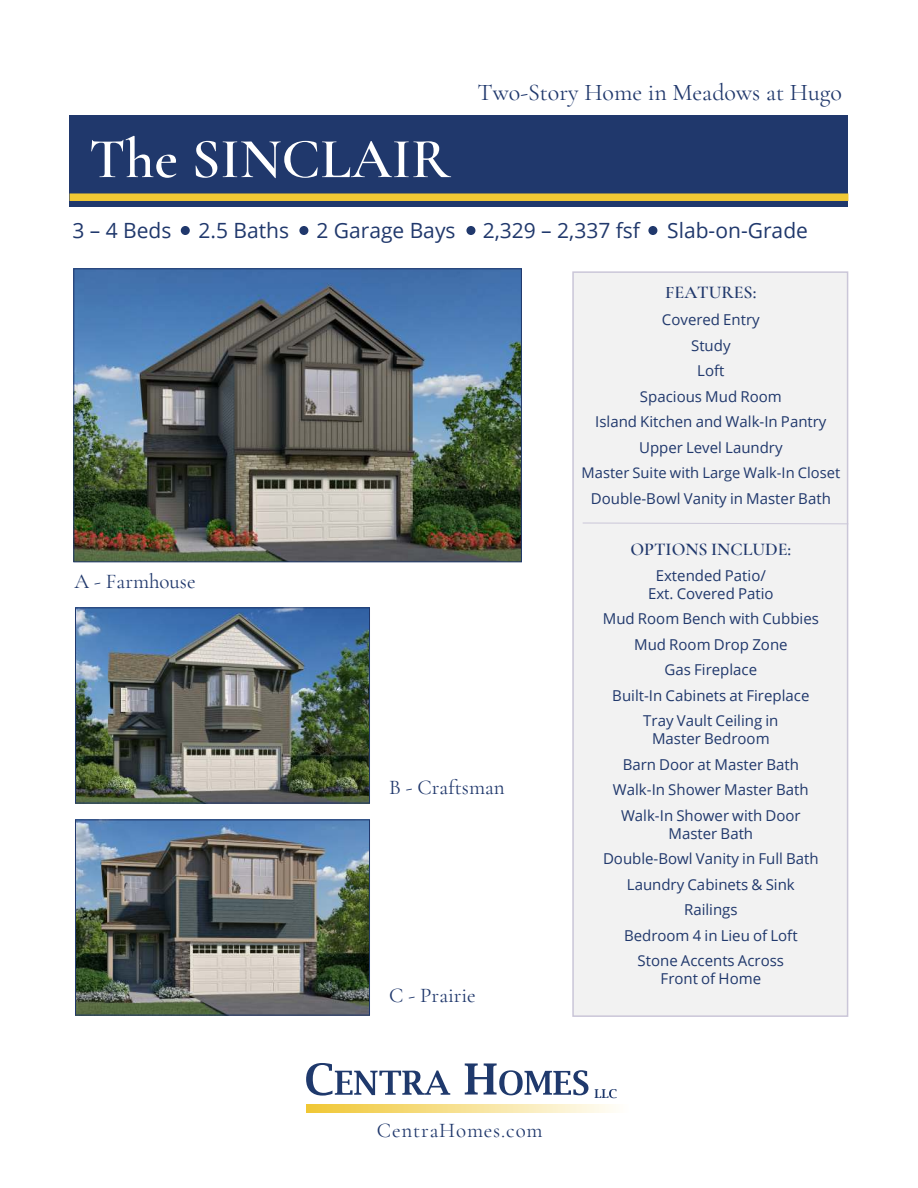
<style>
.page{position:relative;width:918px;height:1188px;background:#fff}
.page>*{position:absolute;margin:0;border:0;box-sizing:border-box;transform-origin:0 0}
.t1{font:600 57px "Cormorant Garamond";color:#fff}
.t2{font:24px "Cormorant Garamond";color:#20386c}
.t3{font:21px "Open Sans";color:#20386c}
.t4{font:21px "Cormorant Garamond";color:#20386c}
.t5{font:21px "Cormorant Garamond";letter-spacing:.04em;color:#20386c}
.t6{font:600 18px "Cormorant Garamond";color:#20386c}
.t7{font:15px/25.5px "Open Sans";color:#20386c;text-align:center}
.t8{font:14.7px "Open Sans";color:#20386c}
</style>
<div class="page">
<div style="left:70px;top:116px;width:778px;height:91px;background:#20386c"></div>
<div style="left:70px;top:193px;width:778px;height:8px;background:#f1c834"></div>
<div style="left:181px;top:226px;width:9px;height:9px;background:#20386c;border-radius:50%"></div>
<div style="left:299px;top:226px;width:9px;height:9px;background:#20386c;border-radius:50%"></div>
<div style="left:466px;top:226px;width:9px;height:9px;background:#20386c;border-radius:50%"></div>
<div style="left:572px;top:271px;width:276px;height:746px;background:#f2f2f2;border:2px solid #cac6d8"></div>
<svg style="left:583px;top:522px;width:266px;height:3px"></svg>
<svg style="left:465px;top:1063px;width:123px;height:32px"></svg>
<svg style="left:306px;top:1063px;width:144px;height:33px"></svg>
<svg style="left:595px;top:1089px;width:22px;height:9px"></svg>
<svg style="left:306px;top:1105px;width:308px;height:8px;background:#f7e193"></svg>
<div style="left:648px;top:226px;width:9px;height:9px;background:#20386c;border-radius:50%"></div>
<img style="left:77px;top:609px;width:291px;height:192px">
<div style="left:75px;top:607px;width:295px;height:196px;border:1px solid #20386c"></div>
<img style="left:77px;top:822px;width:291px;height:191px">
<div style="left:75px;top:820px;width:295px;height:195px;border:1px solid #20386c"></div>
<img style="left:75px;top:270px;width:445px;height:290px">
<div style="left:73px;top:268px;width:449px;height:294px;border:1px solid #20386c"></div>
<h1 class="t1" style="left:89px;top:136px;width:363px">The SINCLAIR</h1>
<h2 class="t2" style="left:477px;top:82px;width:366px">Two-Story Home in Meadows at Hugo</h2>
<h3 class="t3" style="left:72px;top:222px;width:101px">3 – 4 Beds</h3>
<h3 class="t3" style="left:199px;top:222px;width:92px">2.5 Baths</h3>
<h3 class="t3" style="left:316px;top:222px;width:141px">2 Garage Bays</h3>
<h3 class="t3" style="left:483px;top:222px;width:159px">2,329 – 2,337 fsf</h3>
<h3 class="t3" style="left:667px;top:222px;width:142px">Slab-on-Grade</h3>
<h3 class="t4" style="left:75px;top:573px;width:123px">A - Farmhouse</h3>
<h3 class="t4" style="left:389px;top:778px;width:117px">B - Craftsman</h3>
<h3 class="t4" style="left:389px;top:987px;width:88px">C - Prairie</h3>
<p class="t6" style="left:665px;top:285px;width:93px">FEATURES:</p>
<p class="t7" style="left:595px;top:309px;width:233px">Covered Entry<br>Study<br>Loft<br>Spacious Mud Room<br>Island Kitchen and Walk-In Pantry<br>Upper Level Laundry</p>
<p class="t8" style="left:582px;top:467px;width:260px">Master Suite with Large Walk-In Closet</p>
<p class="t7" style="left:591px;top:487px;width:242px">Double-Bowl Vanity in Master Bath</p>
<p class="t6" style="left:630px;top:542px;width:162px">OPTIONS INCLUDE:</p>
<p class="t7" style="left:648px;top:568px;width:127px;line-height:18px">Extended Patio/<br>Ext. Covered Patio</p>
<p class="t7" style="left:603px;top:608px;width:218px">Mud Room Bench with Cubbies<br>Mud Room Drop Zone<br>Gas Fireplace<br>Built-In Cabinets at Fireplace<br>Tray Vault Ceiling in</p>
<p class="t7" style="left:613px;top:728px;width:197px">Master Bedroom<br>Barn Door at Master Bath<br>Walk-In Shower Master Bath<br>Walk-In Shower with Door</p>
<p class="t7" style="left:603px;top:822px;width:217px">Master Bath<br>Double-Bowl Vanity in Full Bath<br>Laundry Cabinets &amp; Sink<br>Railings<br>Bedroom 4 in Lieu of Loft<br>Stone Accents Across</p>
<p class="t7" style="left:661px;top:968px;width:102px">Front of Home</p>
<h3 class="t5" style="left:377px;top:1122px;width:167px">CentraHomes.com</h3>
</div>
